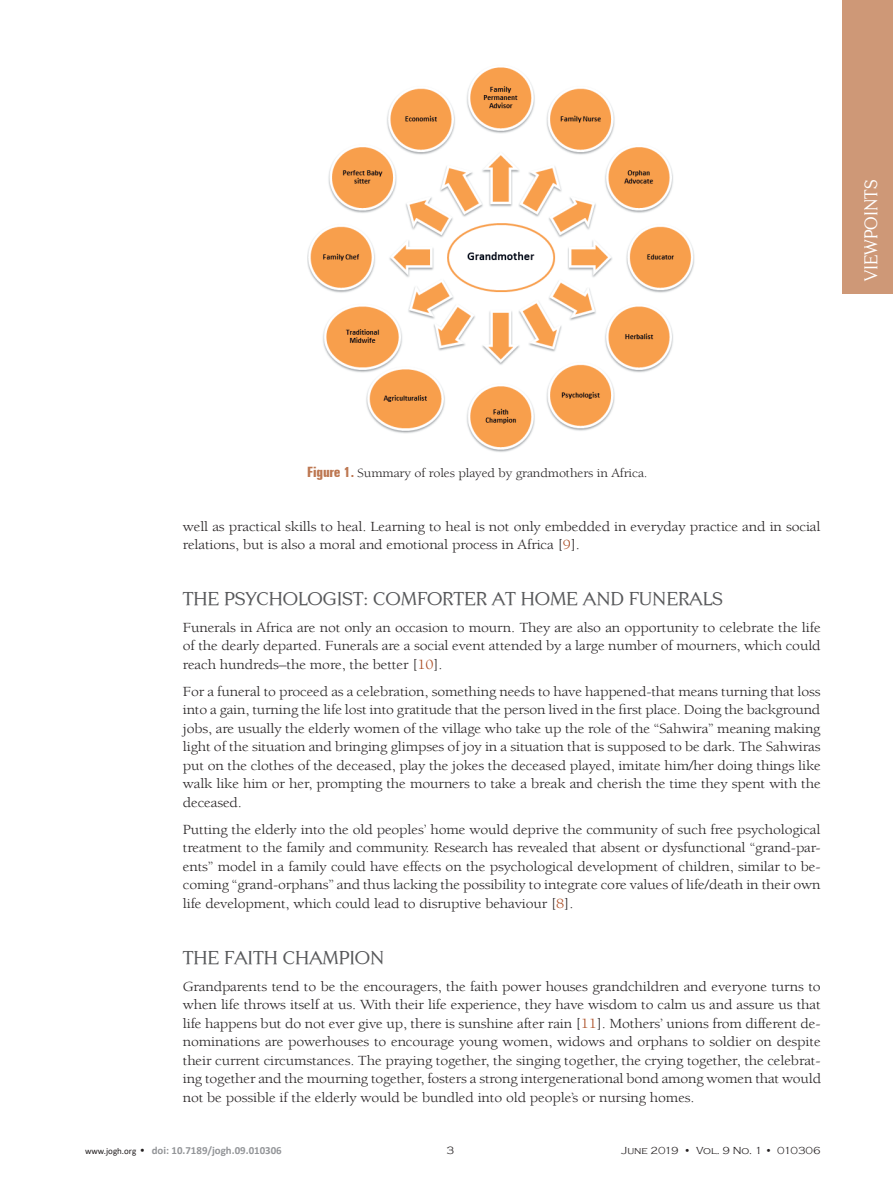
<style>
.page{position:relative;width:893px;height:1191px;background:#fff}
.page>*{position:absolute;margin:0;border:0;box-sizing:border-box;transform-origin:0 0}
.t1{font:18.6px "Centabel";letter-spacing:-.01em;color:#57585a;scale:1.11 1}
.t2{font:18px "Centabel";color:#fff}
.t3{font:14.25px/18.5px "Berkeley Std";letter-spacing:-.01em;color:#231f20;text-align:justify;scale:1.11 1}
.t4{font:12.9px "Berkeley Std";letter-spacing:-.01em;color:#231f20;scale:1.11 1}
.t5{font:700 10.95px "Calibri";color:#939598}
.t6{font:300 10.95px "Copperplate Gothic";color:#231f20}
.t7{font:300 10.5px "Copperplate Gothic";color:#231f20}
.s1{font-family:"Zurich BT";font-weight:700;font-stretch:extra-condensed;font-size:14.25px;color:#bd7751}
.s2{color:#aa4c22}
.s3{font-weight:400;font-size:9px;color:#231f20}
.s4{font-family:"Copperplate Gothic";font-weight:300;color:#231f20}
</style>
<div class="page">
<div style="left:842px;top:0;width:51px;height:293px;background:#ce9877"></div>
<img style="left:307px;top:67px;width:388px;height:385px">
<p class="t2" style="left:860px;top:281px;width:103px;rotate:-90deg">VIEWPOINTS</p>
<p class="t4" style="left:307px;top:466px;width:308px"><span class="s1">Figure 1.</span> Summary of roles played by grandmothers in Africa.</p>
<p class="t3" style="left:183px;top:517px;width:576px">well as practical skills to heal. Learning to heal is not only embedded in everyday practice and in social relations, but is also a moral and emotional process in Africa [<span class="s2">9</span>].</p>
<h1 class="t1" style="left:183px;top:587px;width:488px">THE PSYCHOLOGIST: COMFORTER AT HOME AND FUNERALS</h1>
<p class="t3" style="left:183px;top:618px;width:576px">Funerals in Africa are not only an occasion to mourn. They are also an opportunity to celebrate the life of the dearly departed. Funerals are a social event attended by a large number of mourners, which could reach hundreds–the more, the better [<span class="s2">10</span>].</p>
<p class="t3" style="left:183px;top:682px;width:576px">For a funeral to proceed as a celebration, something needs to have happened-that means turning that loss into a gain, turning the life lost into gratitude that the person lived in the first place. Doing the background jobs, are usually the elderly women of the village who take up the role of the “Sahwira” meaning making light of the situation and bringing glimpses of joy in a situation that is supposed to be dark. The Sahwiras put on the clothes of the deceased, play the jokes the deceased played, imitate him/her doing things like walk like him or her, prompting the mourners to take a break and cherish the time they spent with the deceased.</p>
<p class="t3" style="left:183px;top:820px;width:576px">Putting the elderly into the old peoples’ home would deprive the community of such free psychological treatment to the family and community. Research has revealed that absent or dysfunctional “grand-par&shy;ents” model in a family could have effects on the psychological development of children, similar to be&shy;coming “grand-orphans” and thus lacking the possibility to integrate core values of life/death in their own life development, which could lead to disruptive behaviour [<span class="s2">8</span>].</p>
<h1 class="t1" style="left:183px;top:946px;width:183px">THE FAITH CHAMPION</h1>
<p class="t3" style="left:183px;top:977px;width:577px">Grandparents tend to be the encouragers, the faith power houses grandchildren and everyone turns to when life throws itself at us. With their life experience, they have wisdom to calm us and assure us that life happens but do not ever give up, there is sunshine after rain [<span class="s2">11</span>]. Mothers’ unions from different de&shy;nominations are powerhouses to encourage young women, widows and orphans to soldier on despite their current circumstances. The praying together, the singing together, the crying together, the celebrat&shy;ing together and the mourning together, fosters a strong intergenerational bond among women that would not be possible if the elderly would be bundled into old people’s or nursing homes.</p>
<p class="t5" style="left:85px;top:1142px;width:198px"><span class="s3">www.jogh.org</span> <span class="s4">•</span> doi: 10.7189/jogh.09.010306</p>
<p class="t6" style="left:447px;top:1144px;width:9px">3</p>
<p class="t7" style="left:621px;top:1144px;width:201px">June 2019 • Vol. 9 No. 1 • 010306</p>
</div>
